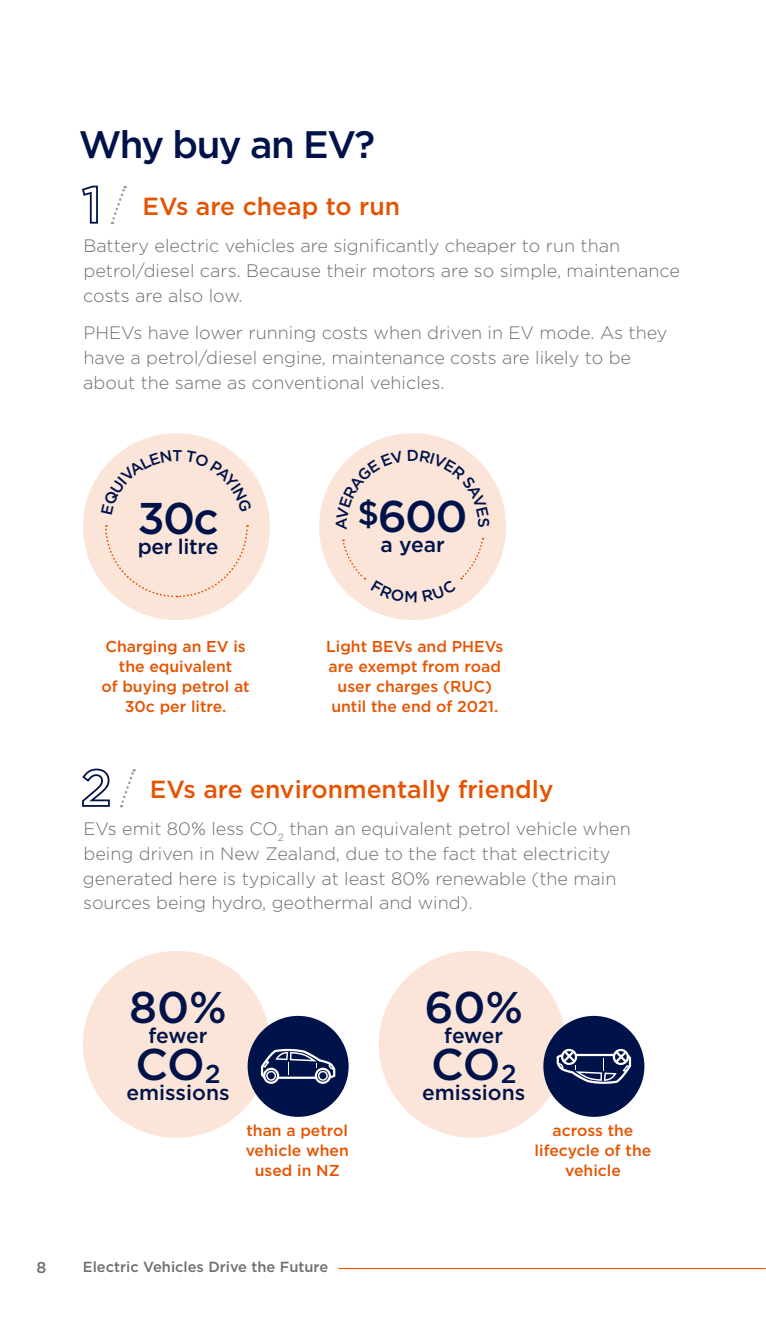
<style>
.page{position:relative;width:766px;height:1340px;background:#fff}
.page>*{position:absolute;margin:0;border:0;box-sizing:border-box;transform-origin:0 0}
.t1{font:500 44.32px "Gotham";letter-spacing:-.03em;color:#00124a}
.t2{font:500 38.25px "Gotham";letter-spacing:-.04em;color:#00124a}
.t3{font:500 24.75px "Gotham";color:#e65300}
.t4{font:500 21.15px "Gotham";color:#00124a}
.t5{font:500 21.15px "Gotham";letter-spacing:-.02em;color:#00124a}
.t6{font:300 18px/24.8px "Gotham";color:#6d6e71}
.t7{font:500 15.75px/20.2px "Gotham";color:#e65300;text-align:center}
.t8{font:500 15.75px "Gotham";color:#6d6e71}
.t9{font:500 14.62px "Gotham";color:#6d6e71}
.s1{font-size:25.88px}
</style>
<div class="page">
<hr style="left:339px;top:1267px;width:426px;height:1px;background:#e65300">
<svg style="left:82px;top:185px;width:16px;height:39px"></svg>
<svg style="left:82px;top:768px;width:28px;height:39px"></svg>
<svg style="left:111px;top:186px;width:16px;height:38px"></svg>
<svg style="left:120px;top:769px;width:16px;height:38px"></svg>
<div style="left:83px;top:433px;width:187px;height:187px;background:#fbe5d9;border-radius:50%"></div>
<div style="left:319px;top:433px;width:187px;height:187px;background:#fbe5d9;border-radius:50%"></div>
<svg style="left:105px;top:525px;width:144px;height:73px"></svg>
<div style="left:83px;top:950px;width:187px;height:187px;background:#fbe5d9;border-radius:50%"></div>
<div style="left:247px;top:1015px;width:101px;height:101px;background:#00124a;border-radius:50%"></div>
<div style="left:378px;top:950px;width:187px;height:187px;background:#fbe5d9;border-radius:50%"></div>
<div style="left:543px;top:1015px;width:101px;height:101px;background:#00124a;border-radius:50%"></div>
<svg style="left:261px;top:1048px;width:74px;height:35px"></svg>
<svg style="left:556px;top:1048px;width:75px;height:35px"></svg>
<svg style="left:342px;top:539px;width:25px;height:63px"></svg>
<svg style="left:460px;top:538px;width:24px;height:64px"></svg>
<h2 class="t2" style="left:79px;top:120px;width:298px">Why buy an EV?</h2>
<h3 class="t3" style="left:142px;top:190px;width:259px">EVs are cheap to run</h3>
<p class="t6" style="left:83px;top:233px;width:598px">Battery electric vehicles are significantly cheaper to run than petrol/diesel cars. Because their motors are so simple, maintenance costs are also low.</p>
<p class="t6" style="left:83px;top:320px;width:585px">PHEVs have lower running costs when driven in EV mode. As they have a petrol/diesel engine, maintenance costs are likely to be about the same as conventional vehicles.</p>
<h1 class="t1" style="left:137px;top:489px;width:83px">30c</h1>
<p class="t5" style="left:138px;top:532px;width:82px">per litre</p>
<p class="t7" style="left:101px;top:635px;width:150px">Charging an EV is the equivalent<br>of buying petrol at<br>30c per litre.</p>
<h1 class="t1" style="left:357px;top:487px;width:112px"><sup>$</sup>600</h1>
<p class="t4" style="left:380px;top:531px;width:66px">a year</p>
<p class="t7" style="left:326px;top:635px;width:179px">Light BEVs and PHEVs are exempt from road user charges (RUC) until the end of 2021.</p>
<h3 class="t3" style="left:150px;top:772px;width:405px">EVs are environmentally friendly</h3>
<p class="t6" style="left:83px;top:815px;width:549px">EVs emit 80% less CO<sub>2</sub> than an equivalent petrol vehicle when being driven in New Zealand, due to the fact that electricity generated here is typically at least 80% renewable (the main sources being hydro, geothermal and wind).</p>
<h1 class="t1" style="left:129px;top:978px;width:99px">80%</h1>
<p class="t4" style="left:148px;top:1021px;width:60px">fewer</p>
<h1 class="t1" style="left:135px;top:1035px;width:87px">CO<span class="s1">2</span></h1>
<p class="t4" style="left:126px;top:1078px;width:105px">emissions</p>
<p class="t7" style="left:245px;top:1119px;width:105px">than a petrol vehicle when used in NZ</p>
<p class="t8" style="left:36px;top:1257px;width:11px">8</p>
<p class="t9" style="left:83px;top:1257px;width:247px">Electric Vehicles Drive the Future</p>
<h1 class="t1" style="left:424px;top:978px;width:100px">60%</h1>
<p class="t4" style="left:444px;top:1021px;width:60px">fewer</p>
<h1 class="t1" style="left:431px;top:1035px;width:87px">CO<span class="s1">2</span></h1>
<p class="t4" style="left:422px;top:1078px;width:105px">emissions</p>
<p class="t7" style="left:534px;top:1119px;width:118px">across the lifecycle of the vehicle</p>
</div>
